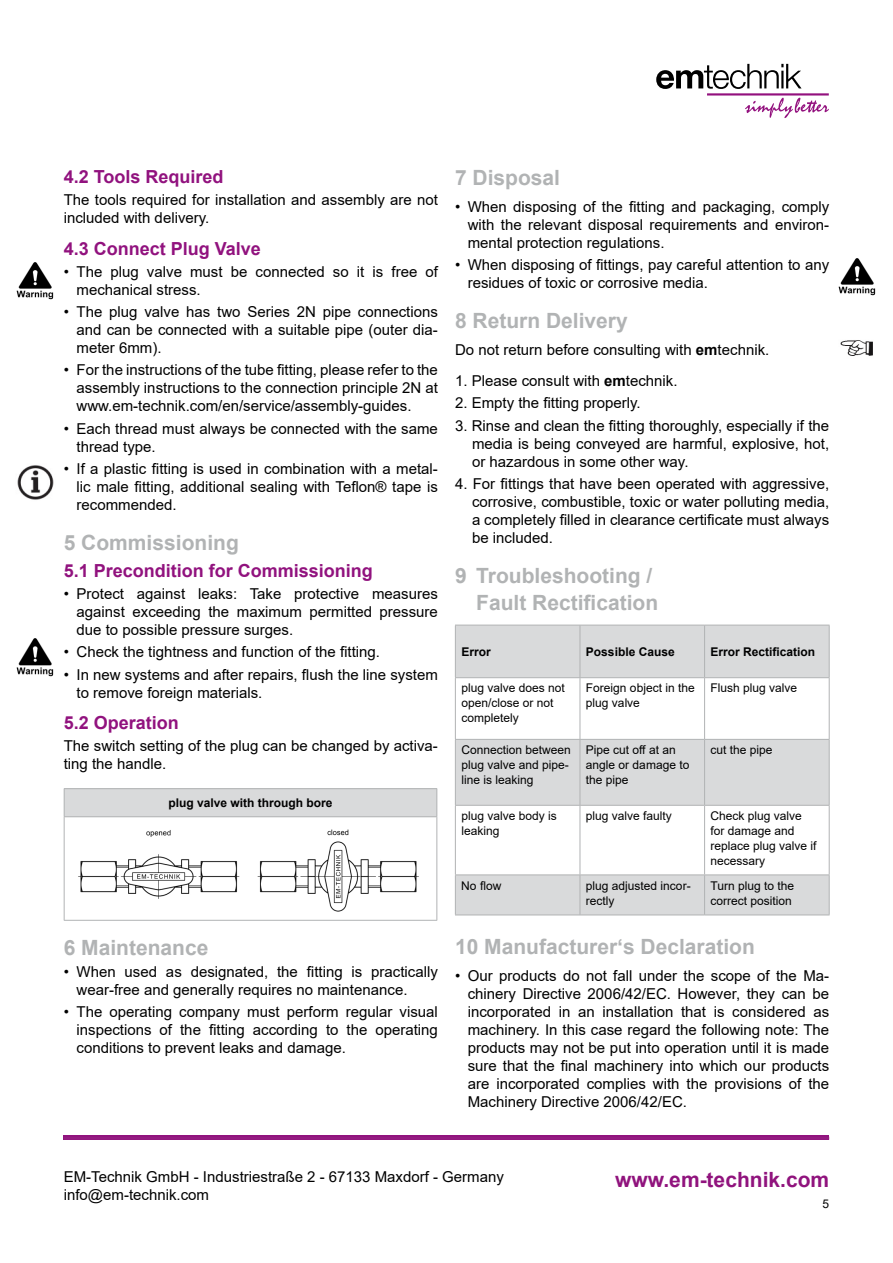
<style>
.page{position:relative;width:893px;height:1263px;background:#fff}
.page>*{position:absolute;margin:0;border:0;box-sizing:border-box;transform-origin:0 0}
.t1{font:700 21px/27px "Arial";color:#b1b3b4;text-align:right}
.t2{font:700 21px "Arial";color:#90137d}
.t3{font:700 18px "Arial";color:#91127e}
.t4{font:15px/18px "Arial";color:#000;text-align:justify}
.t5{font:12px/15px "Arial";color:#000}
.t6{font:700 12px "Arial";color:#000}
.s1{font-weight:700}
</style>
<div class="page">
<svg style="left:656px;top:64px;width:173px;height:54px"></svg>
<div style="left:64px;top:1135px;width:765px;height:5px;background:#91127e"></div>
<hr style="left:64px;top:1137px;width:765px;height:3px;background:#941c81">
<div style="left:64px;top:789px;width:373px;height:28px;background:#d9dadb"></div>
<hr style="left:64px;top:788px;width:373px;height:1px;background:#b1b3b4">
<svg style="left:64px;top:789px;width:1px;height:27px"></svg>
<svg style="left:436px;top:789px;width:1px;height:27px"></svg>
<hr style="left:64px;top:816px;width:373px;height:1px;background:#b1b3b4">
<hr style="left:64px;top:817px;width:1px;height:103px;background:#b1b3b4">
<hr style="left:436px;top:817px;width:1px;height:103px;background:#b1b3b4">
<hr style="left:64px;top:920px;width:373px;height:1px;background:#b1b3b4">
<img style="left:78px;top:829px;width:341px;height:83px">
<svg style="left:456px;top:626px;width:373px;height:288px;fill:#d9dadb"></svg>
<hr style="left:455px;top:625px;width:125px;height:1px;background:#b1b3b4">
<hr style="left:455px;top:625px;width:1px;height:52px;background:#b1b3b4">
<hr style="left:580px;top:625px;width:125px;height:1px;background:#b1b3b4">
<hr style="left:580px;top:625px;width:1px;height:52px;background:#b1b3b4">
<hr style="left:705px;top:625px;width:125px;height:1px;background:#b1b3b4">
<hr style="left:704px;top:625px;width:1px;height:52px;background:#b1b3b4">
<hr style="left:829px;top:625px;width:1px;height:52px;background:#b1b3b4">
<hr style="left:455px;top:677px;width:125px;height:1px;background:#b1b3b4">
<hr style="left:455px;top:678px;width:1px;height:61px;background:#b1b3b4">
<hr style="left:580px;top:677px;width:125px;height:1px;background:#b1b3b4">
<hr style="left:580px;top:678px;width:1px;height:61px;background:#b1b3b4">
<hr style="left:705px;top:677px;width:125px;height:1px;background:#b1b3b4">
<hr style="left:704px;top:678px;width:1px;height:61px;background:#b1b3b4">
<hr style="left:829px;top:678px;width:1px;height:61px;background:#b1b3b4">
<hr style="left:455px;top:739px;width:125px;height:1px;background:#b1b3b4">
<hr style="left:455px;top:740px;width:1px;height:65px;background:#b1b3b4">
<hr style="left:580px;top:739px;width:125px;height:1px;background:#b1b3b4">
<hr style="left:580px;top:740px;width:1px;height:65px;background:#b1b3b4">
<hr style="left:705px;top:739px;width:125px;height:1px;background:#b1b3b4">
<hr style="left:704px;top:740px;width:1px;height:65px;background:#b1b3b4">
<hr style="left:829px;top:740px;width:1px;height:65px;background:#b1b3b4">
<hr style="left:455px;top:805px;width:125px;height:1px;background:#b1b3b4">
<hr style="left:455px;top:806px;width:1px;height:68px;background:#b1b3b4">
<hr style="left:580px;top:805px;width:125px;height:1px;background:#b1b3b4">
<hr style="left:580px;top:806px;width:1px;height:68px;background:#b1b3b4">
<hr style="left:705px;top:805px;width:125px;height:1px;background:#b1b3b4">
<hr style="left:704px;top:806px;width:1px;height:68px;background:#b1b3b4">
<hr style="left:829px;top:806px;width:1px;height:68px;background:#b1b3b4">
<hr style="left:455px;top:874px;width:125px;height:1px;background:#b1b3b4">
<hr style="left:455px;top:875px;width:1px;height:39px;background:#b1b3b4">
<hr style="left:580px;top:874px;width:125px;height:1px;background:#b1b3b4">
<hr style="left:580px;top:875px;width:1px;height:39px;background:#b1b3b4">
<hr style="left:705px;top:874px;width:125px;height:1px;background:#b1b3b4">
<hr style="left:704px;top:875px;width:1px;height:39px;background:#b1b3b4">
<hr style="left:829px;top:875px;width:1px;height:39px;background:#b1b3b4">
<hr style="left:455px;top:914px;width:125px;height:1px;background:#b1b3b4">
<hr style="left:580px;top:914px;width:125px;height:1px;background:#b1b3b4">
<hr style="left:705px;top:914px;width:125px;height:1px;background:#b1b3b4">
<img style="left:17px;top:465px;width:37px;height:35px">
<img style="left:16px;top:262px;width:38px;height:38px">
<img style="left:16px;top:638px;width:38px;height:38px">
<img style="left:838px;top:258px;width:38px;height:38px">
<img style="left:840px;top:340px;width:33px;height:16px">
<p class="t3" style="left:64px;top:164px;width:161px">4.2 Tools Required</p>
<p class="t4" style="left:64px;top:191px;width:376px">The tools required for installation and assembly are not included with delivery.</p>
<p class="t3" style="left:64px;top:236px;width:199px">4.3 Connect Plug Valve</p>
<p class="t4" style="left:77px;top:263px;width:363px;text-indent:-13px">• The plug valve must be connected so it is free of mechanical stress.</p>
<p class="t4" style="left:77px;top:303px;width:363px;text-indent:-13px">• The plug valve has two Series 2N pipe connections and can be connected with a suitable pipe (outer dia&shy;meter 6mm).</p>
<p class="t4" style="left:77px;top:361px;width:363px;text-indent:-13px">• For the instructions of the tube fitting, please refer to the assembly instructions to the connection principle 2N at www.em-technik.com/en/service/assembly-guides.</p>
<p class="t4" style="left:77px;top:419px;width:363px;text-indent:-13px">• Each thread must always be connected with the same thread type.</p>
<p class="t4" style="left:77px;top:460px;width:363px;text-indent:-13px">• If a plastic fitting is used in combination with a metal&shy;lic male fitting, additional sealing with Teflon® tape is recommended.</p>
<h1 class="t1" style="left:64px;top:530px;width:177px">5 Commissioning</h1>
<p class="t3" style="left:64px;top:558px;width:311px">5.1 Precondition for Commissioning</p>
<p class="t4" style="left:77px;top:585px;width:363px;text-indent:-13px">• Protect against leaks: Take protective measures against exceeding the maximum permitted pressure due to possible pressure surges.</p>
<p class="t4" style="left:64px;top:643px;width:318px">• Check the tightness and function of the fitting.</p>
<p class="t4" style="left:77px;top:665px;width:363px;text-indent:-13px">• In new systems and after repairs, flush the line system to remove foreign materials.</p>
<p class="t3" style="left:64px;top:710px;width:117px">5.2 Operation</p>
<p class="t4" style="left:64px;top:737px;width:376px">The switch setting of the plug can be changed by activa&shy;ting the handle.</p>
<p class="t6" style="left:168px;top:794px;width:166px">plug valve with through bore</p>
<h1 class="t1" style="left:64px;top:934px;width:146px">6 Maintenance</h1>
<p class="t4" style="left:77px;top:963px;width:363px;text-indent:-13px">• When used as designated, the fitting is practically wear-free and generally requires no maintenance.</p>
<p class="t4" style="left:77px;top:1003px;width:363px;text-indent:-13px">• The operating company must perform regular visual inspections of the fitting according to the operating conditions to prevent leaks and damage.</p>
<h1 class="t1" style="left:455px;top:165px;width:107px">7 Disposal</h1>
<p class="t4" style="left:468px;top:198px;width:363px;text-indent:-13px">• When disposing of the fitting and packaging, comply with the relevant disposal requirements and environ&shy;mental protection regulations.</p>
<p class="t4" style="left:468px;top:256px;width:363px;text-indent:-13px">• When disposing of fittings, pay careful attention to any residues of toxic or corrosive media.</p>
<h1 class="t1" style="left:455px;top:308px;width:174px">8 Return Delivery</h1>
<p class="t4" style="left:455px;top:341px;width:316px">Do not return before consulting with <span class="s1">em</span>technik.</p>
<p class="t4" style="left:455px;top:372px;width:224px">1. Please consult with <span class="s1">em</span>technik.</p>
<p class="t4" style="left:455px;top:394px;width:187px">2. Empty the fitting properly.</p>
<p class="t4" style="left:472px;top:416px;width:359px;text-indent:-17px">3. Rinse and clean the fitting thoroughly, especially if the media is being conveyed are harmful, explosive, hot, or hazardous in some other way.</p>
<p class="t4" style="left:472px;top:474px;width:359px;text-indent:-17px">4. For fittings that have been operated with aggressive, corrosive, combustible, toxic or water polluting media, a completely filled in clearance certificate must always be included.</p>
<h1 class="t1" style="left:455px;top:562px;width:205px">9 Troubleshooting /<br>Fault Rectification</h1>
<p class="t6" style="left:461px;top:643px;width:31px">Error</p>
<p class="t6" style="left:586px;top:643px;width:90px">Possible Cause</p>
<p class="t6" style="left:711px;top:643px;width:106px">Error Rectification</p>
<p class="t5" style="left:461px;top:681px;width:105px">plug valve does not open/close or not completely</p>
<p class="t5" style="left:586px;top:681px;width:110px">Foreign object in the plug valve</p>
<p class="t5" style="left:711px;top:681px;width:88px">Flush plug valve</p>
<p class="t5" style="left:461px;top:742px;width:111px">Connection between plug valve and pipe&shy;line is leaking</p>
<p class="t5" style="left:586px;top:742px;width:105px">Pipe cut off at an angle or damage to the pipe</p>
<p class="t5" style="left:711px;top:742px;width:64px">cut the pipe</p>
<p class="t5" style="left:461px;top:808px;width:97px">plug valve body is leaking</p>
<p class="t5" style="left:586px;top:808px;width:88px">plug valve faulty</p>
<p class="t5" style="left:710px;top:808px;width:108px">Check plug valve for damage and replace plug valve if necessary</p>
<p class="t5" style="left:461px;top:878px;width:42px">No flow</p>
<p class="t5" style="left:586px;top:878px;width:106px">plug adjusted incor&shy;rectly</p>
<p class="t5" style="left:710px;top:878px;width:85px">Turn plug to the correct position</p>
<h1 class="t1" style="left:455px;top:934px;width:301px">10 Manufacturer‘s Declaration</h1>
<p class="t4" style="left:468px;top:966px;width:363px;text-indent:-13px">• Our products do not fall under the scope of the Ma&shy;chinery Directive 2006/42/EC. However, they can be incorporated in an installation that is considered as machinery. In this case regard the following note: The products may not be put into operation until it is made sure that the final machinery into which our products are incorporated complies with the provisions of the Machinery Directive 2006/42/EC.</p>
<p class="t4" style="left:64px;top:1168px;width:442px">EM-Technik GmbH - Industriestraße 2 - 67133 Maxdorf - Germany info@em-technik.com</p>
<h1 class="t2" style="left:615px;top:1165px;width:215px">www.em-technik.com</h1>
<p class="t5" style="left:822px;top:1196px;width:8px">5</p>
</div>
